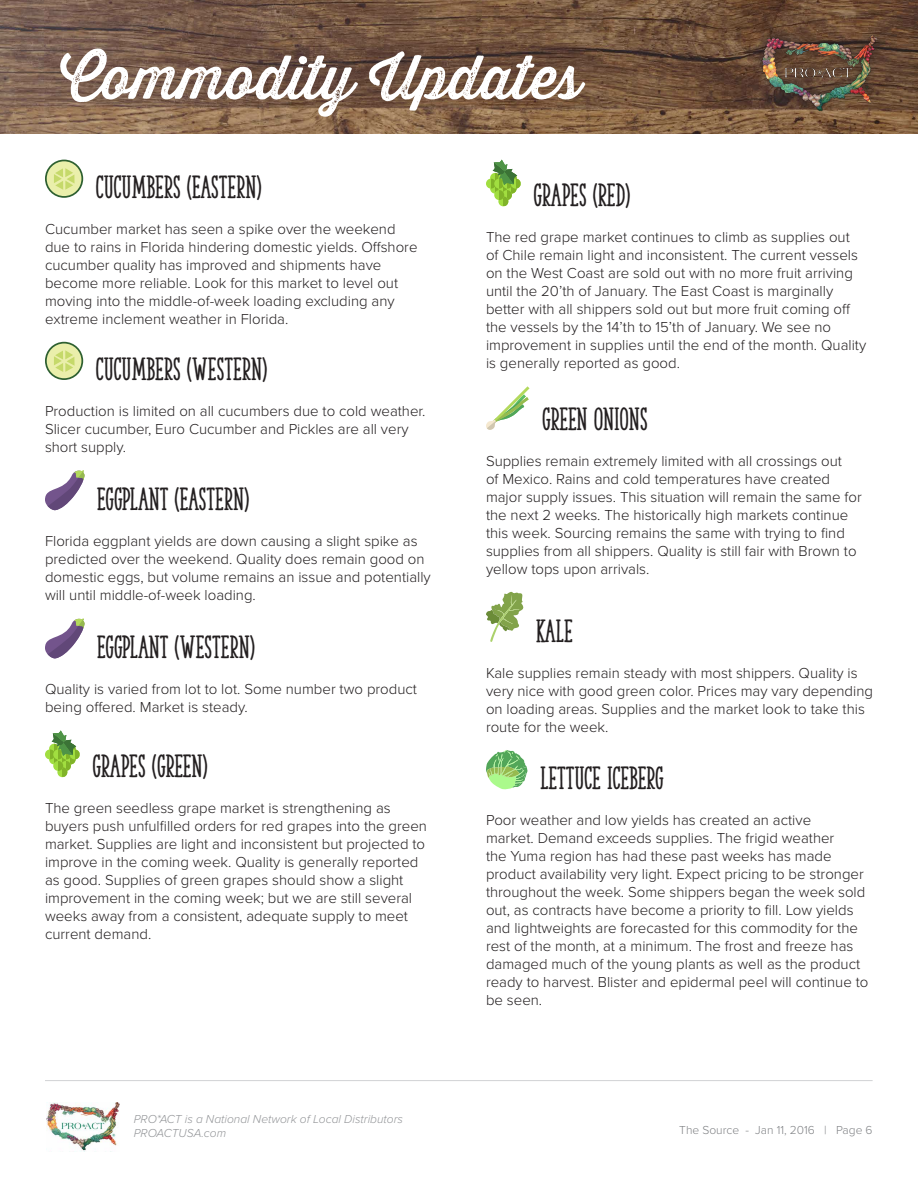
<style>
.page{position:relative;width:918px;height:1188px;background:#fff}
.page>*{position:absolute;margin:0;border:0;box-sizing:border-box;transform-origin:0 0}
.t1{font:60px "Thirsty Rough Reg One";color:#fff}
.t2{font:30px "The Serif Hand Extrablack";color:#231f20}
.t3{font:700 27px "Proxima Nova";color:#fff}
.t4{font:300 15px/18px "Proxima Nova";color:#231f20}
.t5{font:italic 300 12px/14.4px "Proxima Nova";color:#939598}
.t6{font:300 12px "Proxima Nova";color:#808285}
</style>
<div class="page">
<img style="left:46px;top:1102px;width:74px;height:49px">
<hr style="left:45px;top:1080px;width:828px;height:1px;background:#d1d2d4">
<img style="left:0;top:0;width:918px;height:134px">
<div style="left:752px;top:25px;width:133px;height:94px;background:#231f20;opacity:.6"></div>
<img style="left:761px;top:36px;width:115px;height:76px">
<svg style="left:45px;top:160px;width:38px;height:38px"></svg>
<div style="left:47px;top:161px;width:34px;height:35px;background:#eaefab;border-radius:50%"></div>
<svg style="left:54px;top:168px;width:21px;height:22px"></svg>
<svg style="left:45px;top:342px;width:38px;height:38px"></svg>
<div style="left:47px;top:344px;width:34px;height:34px;background:#eaefab;border-radius:50%"></div>
<svg style="left:54px;top:350px;width:21px;height:22px"></svg>
<svg style="left:45px;top:470px;width:40px;height:41px"></svg>
<svg style="left:45px;top:618px;width:40px;height:41px"></svg>
<div style="left:49px;top:744px;width:10px;height:10px;background:#a1de40;border-radius:50%"></div>
<svg style="left:49px;top:754px;width:10px;height:10px"></svg>
<svg style="left:57px;top:754px;width:10px;height:10px"></svg>
<svg style="left:71px;top:758px;width:5px;height:6px"></svg>
<div style="left:45px;top:749px;width:10px;height:10px;background:#a1de40;border-radius:50%"></div>
<div style="left:50px;top:749px;width:5px;height:10px;background:#80b329"></div>
<div style="left:53px;top:749px;width:10px;height:10px;background:#a1de40;border-radius:50%"></div>
<div style="left:58px;top:749px;width:5px;height:10px;background:#80b329"></div>
<svg style="left:67px;top:756px;width:4px;height:3px"></svg>
<div style="left:70px;top:749px;width:10px;height:10px;background:#a1de40;border-radius:50%"></div>
<svg style="left:75px;top:749px;width:5px;height:10px"></svg>
<div style="left:61px;top:761px;width:10px;height:10px;background:#a1de40;border-radius:50%"></div>
<div style="left:66px;top:761px;width:5px;height:10px;background:#80b329"></div>
<div style="left:57px;top:767px;width:10px;height:10px;background:#a1de40;border-radius:50%"></div>
<div style="left:62px;top:767px;width:5px;height:10px;background:#80b329"></div>
<div style="left:53px;top:761px;width:10px;height:10px;background:#a1de40;border-radius:50%"></div>
<div style="left:58px;top:761px;width:5px;height:10px;background:#80b329"></div>
<svg style="left:52px;top:730px;width:24px;height:26px"></svg>
<svg style="left:490px;top:173px;width:10px;height:10px"></svg>
<svg style="left:490px;top:184px;width:10px;height:10px"></svg>
<div style="left:495px;top:184px;width:5px;height:10px;background:#80b329"></div>
<div style="left:498px;top:184px;width:10px;height:10px;background:#a1de40;border-radius:50%"></div>
<div style="left:503px;top:184px;width:5px;height:10px;background:#80b329"></div>
<svg style="left:512px;top:188px;width:5px;height:6px"></svg>
<div style="left:486px;top:179px;width:10px;height:10px;background:#a1de40;border-radius:50%"></div>
<div style="left:491px;top:179px;width:5px;height:10px;background:#80b329"></div>
<div style="left:494px;top:179px;width:10px;height:10px;background:#a1de40;border-radius:50%"></div>
<div style="left:499px;top:179px;width:5px;height:10px;background:#80b329"></div>
<svg style="left:503px;top:179px;width:9px;height:10px"></svg>
<svg style="left:508px;top:185px;width:4px;height:4px"></svg>
<div style="left:511px;top:179px;width:10px;height:10px;background:#a1de40;border-radius:50%"></div>
<svg style="left:516px;top:179px;width:5px;height:10px"></svg>
<div style="left:502px;top:190px;width:10px;height:10px;background:#a1de40;border-radius:50%"></div>
<div style="left:507px;top:190px;width:5px;height:10px;background:#80b329"></div>
<div style="left:498px;top:196px;width:10px;height:10px;background:#a1de40;border-radius:50%"></div>
<div style="left:503px;top:196px;width:5px;height:10px;background:#80b329"></div>
<div style="left:494px;top:190px;width:10px;height:10px;background:#a1de40;border-radius:50%"></div>
<div style="left:499px;top:190px;width:5px;height:10px;background:#80b329"></div>
<svg style="left:493px;top:160px;width:24px;height:25px"></svg>
<svg style="left:486px;top:386px;width:44px;height:44px"></svg>
<svg style="left:486px;top:592px;width:37px;height:50px"></svg>
<svg style="left:486px;top:750px;width:41px;height:39px"></svg>
<h1 class="t1" style="left:60px;top:33px;width:523px">Commodity Updates</h1>
<h3 class="t3" style="left:222px;top:80px;width:148px">Jan 11, 2016</h3>
<h2 class="t2" style="left:96px;top:169px;width:167px">CUCUMBERS (EASTERN)</h2>
<p class="t4" style="left:45px;top:220px;width:374px">Cucumber market has seen a spike over the weekend due to rains in Florida hindering domestic yields. Offshore cucumber quality has improved and shipments have become more reliable. Look for this market to level out moving into the middle-of-week loading excluding any extreme inclement weather in Florida.</p>
<h2 class="t2" style="left:96px;top:351px;width:173px">CUCUMBERS (WESTERN)</h2>
<p class="t4" style="left:45px;top:402px;width:382px">Production is limited on all cucumbers due to cold weather.<br>Slicer cucumber, Euro Cucumber and Pickles are all very short supply.</p>
<h2 class="t2" style="left:97px;top:481px;width:153px">EGGPLANT (EASTERN)</h2>
<p class="t4" style="left:45px;top:532px;width:387px">Florida eggplant yields are down causing a slight spike as predicted over the weekend. Quality does remain good on domestic eggs, but volume remains an issue and potentially will until middle-of-week loading.</p>
<h2 class="t2" style="left:97px;top:629px;width:159px">EGGPLANT (WESTERN)</h2>
<p class="t4" style="left:45px;top:681px;width:374px">Quality is varied from lot to lot. Some number two product being offered. Market is steady.</p>
<h2 class="t2" style="left:93px;top:748px;width:117px">GRAPES (GREEN)</h2>
<p class="t4" style="left:45px;top:799px;width:384px">The green seedless grape market is strengthening as buyers push unfulfilled orders for red grapes into the green market. Supplies are light and inconsistent but projected to improve in the coming week. Quality is generally reported as good. Supplies of green grapes should show a slight improvement in the coming week; but we are still several weeks away from a consistent, adequate supply to meet current demand.</p>
<p class="t5" style="left:134px;top:1112px;width:271px">PRO*ACT is a National Network of Local Distributors<br>PROACTUSA.com</p>
<h2 class="t2" style="left:534px;top:177px;width:98px">GRAPES (RED)</h2>
<p class="t4" style="left:486px;top:229px;width:382px">The red grape market continues to climb as supplies out<br>of Chile remain light and inconsistent. The current vessels on the West Coast are sold out with no more fruit arriving until the 20’th of January. The East Coast is marginally better with all shippers sold out but more fruit coming off the vessels by the 14’th to 15’th of January. We see no improvement in supplies until the end of the month. Quality is generally reported as good.</p>
<h2 class="t2" style="left:542px;top:401px;width:107px">GREEN ONIONS</h2>
<p class="t4" style="left:486px;top:452px;width:377px">Supplies remain extremely limited with all crossings out<br>of Mexico. Rains and cold temperatures have created major supply issues. This situation will remain the same for the next 2 weeks. The historically high markets continue this week. Sourcing remains the same with trying to find supplies from all shippers. Quality is still fair with Brown to yellow tops upon arrivals.</p>
<h2 class="t2" style="left:536px;top:613px;width:38px">KALE</h2>
<p class="t4" style="left:486px;top:664px;width:388px">Kale supplies remain steady with most shippers. Quality is very nice with good green color. Prices may vary depending on loading areas. Supplies and the market look to take this route for the week.</p>
<h2 class="t2" style="left:540px;top:760px;width:125px">LETTUCE ICEBERG</h2>
<p class="t4" style="left:486px;top:811px;width:384px">Poor weather and low yields has created an active<br>market. Demand exceeds supplies. The frigid weather<br>the Yuma region has had these past weeks has made product availability very light. Expect pricing to be stronger throughout the week. Some shippers began the week sold out, as contracts have become a priority to fill. Low yields and lightweights are forecasted for this commodity for the rest of the month, at a minimum. The frost and freeze has damaged much of the young plants as well as the product ready to harvest. Blister and epidermal peel will continue to be seen.</p>
<p class="t6" style="left:679px;top:1123px;width:195px">The Source - Jan 11, 2016 | Page 6</p>
</div>
